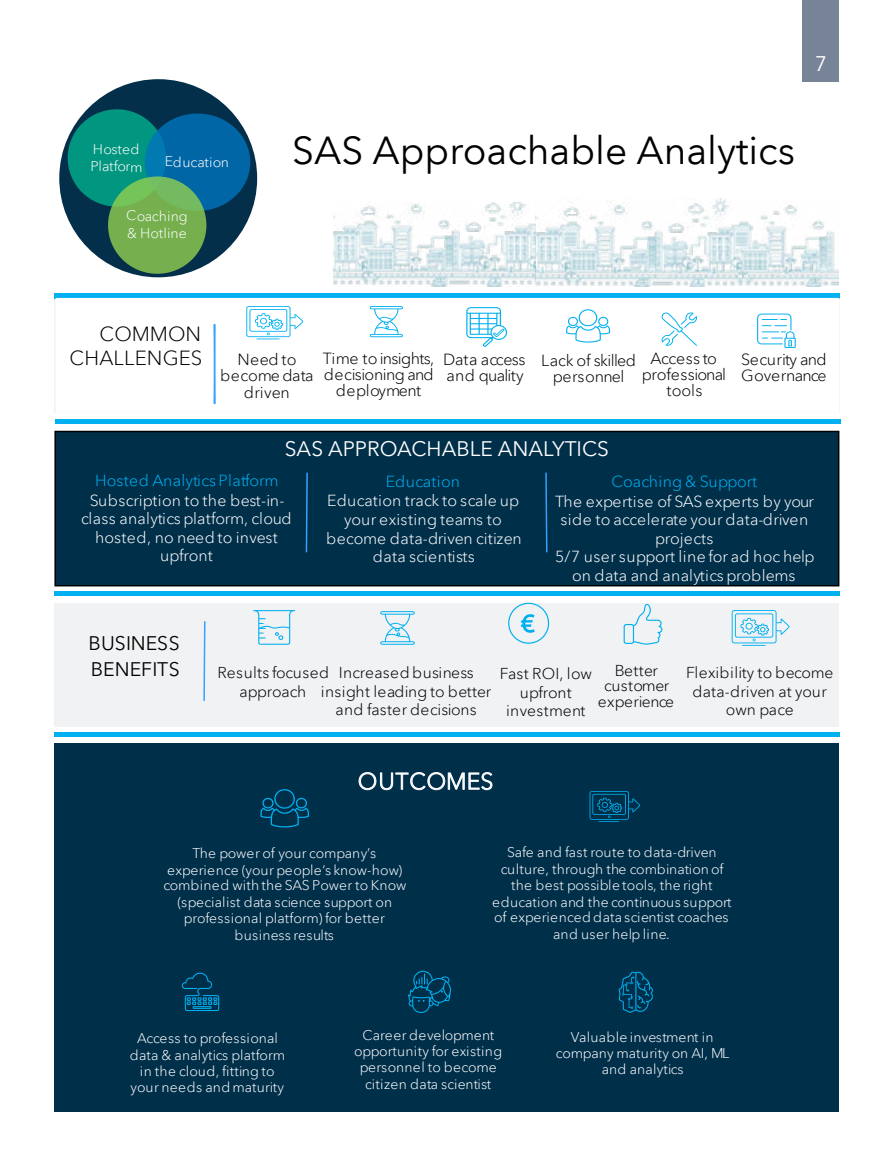
<style>
.page{position:relative;width:893px;height:1170px;background:#fff}
.page>*{position:absolute;margin:0;border:0;box-sizing:border-box;transform-origin:0 0}
.t1{font:39px "Avenir Nextfor SAS";color:#000}
.t2{font:300 22.95px "Avenir Nextfor SAS";letter-spacing:.03em;color:#fff}
.t3{font:21px "Avenir Nextfor SAS";color:#fff}
.t4{font:21px "Avenir Next W1 G";color:#fff}
.t5{font:300 20.4px/23.7px "Avenir Nextfor SAS";letter-spacing:.005em;color:#000;text-align:right}
.t6{font:19.5px/26.4px "Avenir Next W1 G";color:#000}
.t7{font:300 16.05px/18.5px "Avenir Nextfor SAS";letter-spacing:.02em;color:#fff;text-align:center}
.t8{font:300 16.05px/16px "Avenir Nextfor SAS";letter-spacing:-.025em;color:#000;text-align:center}
.t9{font:300 16.05px "Avenir Nextfor SAS";letter-spacing:.005em;color:#00b0f0}
.t10{font:300 16.05px/16px "Avenir Nextfor SAS";letter-spacing:-.005em;color:#000;text-align:center}
.t11{font:300 15.75px/18.3px "Avenir Nextfor SAS";letter-spacing:.005em;color:#000;text-align:center}
.t12{font:300 15.75px/15.8px "Avenir Nextfor SAS";letter-spacing:-.02em;color:#000;text-align:center}
.t13{font:300 14.1px/16.5px "Avenir Nextfor SAS";letter-spacing:.005em;color:#fff;text-align:center}
.t14{font:300 14.1px/17.5px "Avenir Nextfor SAS";letter-spacing:-.015em;color:#fff}
</style>
<div class="page">
<div style="left:803px;top:0;width:36px;height:82px;background:#778497"></div>
<div style="left:54px;top:743px;width:785px;height:369px;background:#002f4a"></div>
<div style="left:55px;top:431px;width:784px;height:154px;background:#002f4a"></div>
<div style="left:54px;top:430px;width:785px;height:156px;border:2px solid #000"></div>
<hr style="left:55px;top:419px;width:785px;height:4px;background:#00b0f0">
<hr style="left:54px;top:591px;width:785px;height:4px;background:#00b0f0">
<hr style="left:54px;top:732px;width:785px;height:4px;background:#00b0f0">
<div style="left:54px;top:293px;width:785px;height:5px;background:#00b0f0"></div>
<div style="left:54px;top:603px;width:785px;height:123px;background:#f1f2f4"></div>
<svg style="left:182px;top:972px;width:37px;height:38px"></svg>
<svg style="left:408px;top:970px;width:43px;height:42px"></svg>
<svg style="left:619px;top:971px;width:34px;height:41px"></svg>
<svg style="left:260px;top:789px;width:49px;height:38px"></svg>
<svg style="left:590px;top:791px;width:50px;height:29px"></svg>
<svg style="left:358px;top:772px;width:135px;height:18px"></svg>
<img style="left:536px;top:198px;width:302px;height:88px">
<img style="left:333px;top:203px;width:203px;height:84px">
<svg style="left:566px;top:309px;width:44px;height:33px"></svg>
<svg style="left:662px;top:312px;width:35px;height:34px"></svg>
<svg style="left:466px;top:307px;width:41px;height:40px"></svg>
<svg style="left:370px;top:306px;width:33px;height:31px"></svg>
<svg style="left:246px;top:306px;width:57px;height:33px"></svg>
<svg style="left:757px;top:313px;width:39px;height:35px"></svg>
<svg style="left:545px;top:472px;width:3px;height:81px"></svg>
<svg style="left:213px;top:324px;width:3px;height:80px"></svg>
<svg style="left:203px;top:621px;width:3px;height:80px"></svg>
<svg style="left:305px;top:472px;width:3px;height:81px"></svg>
<svg style="left:732px;top:610px;width:57px;height:35px"></svg>
<svg style="left:253px;top:610px;width:42px;height:34px"></svg>
<svg style="left:508px;top:602px;width:41px;height:41px"></svg>
<svg style="left:380px;top:611px;width:35px;height:33px"></svg>
<svg style="left:624px;top:603px;width:38px;height:41px"></svg>
<svg style="left:59px;top:79px;width:199px;height:199px"></svg>
<div style="left:67px;top:109px;width:99px;height:98px;background:#00967f;border-radius:50%"></div>
<div style="left:145px;top:113px;width:106px;height:98px;background:#0074be;border-radius:50%;opacity:.8"></div>
<div style="left:108px;top:176px;width:99px;height:98px;background:#92d050;border-radius:50%;opacity:.8"></div>
<p class="t14" style="left:90px;top:140px;width:54px">Hosted<br>Platform</p>
<p class="t13" style="left:165px;top:154px;width:66px">Education</p>
<p class="t13" style="left:126px;top:207px;width:63px;line-height:17.7px;text-align:left">Coaching &amp; Hotline</p>
<h3 class="t4" style="left:815px;top:51px;width:14px">7</h3>
<h1 class="t1" style="left:292px;top:127px;width:504px">SAS Approachable Analytics</h1>
<h3 class="t5" style="left:69px;top:322px;width:134px">COMMON<br>CHALLENGES</h3>
<p class="t8" style="left:323px;top:350px;width:113px">Time to insights, decisioning and deployment</p>
<p class="t10" style="left:220px;top:352px;width:95px">Need to become data driven</p>
<p class="t8" style="left:741px;top:351px;width:87px;text-align:left">Security and<br>Governance</p>
<p class="t8" style="left:541px;top:352px;width:96px">Lack of skilled personnel</p>
<p class="t8" style="left:642px;top:350px;width:86px">Access to professional tools</p>
<p class="t8" style="left:443px;top:351px;width:84px;text-align:left">Data access and quality</p>
<h3 class="t3" style="left:285px;top:436px;width:326px">SAS APPROACHABLE ANALYTICS</h3>
<p class="t9" style="left:95px;top:471px;width:185px">Hosted Analytics Platform</p>
<p class="t7" style="left:81px;top:490px;width:212px">Subscription to the best-in&shy;class analytics platform, cloud hosted, no need to invest upfront</p>
<p class="t9" style="left:386px;top:472px;width:76px">Education</p>
<p class="t7" style="left:326px;top:491px;width:197px">Education track to scale up your existing teams to become data-driven citizen data scientists</p>
<p class="t9" style="left:611px;top:472px;width:147px">Coaching &amp; Support</p>
<p class="t7" style="left:555px;top:491px;width:261px">The expertise of SAS experts by your side to accelerate your data-driven projects<br>5/7 user support line for ad hoc help on data and analytics problems</p>
<h3 class="t6" style="left:88px;top:629px;width:93px">BUSINESS<br>BENEFITS</h3>
<p class="t12" style="left:598px;top:662px;width:78px">Better customer experience</p>
<p class="t11" style="left:321px;top:663px;width:172px">Increased business insight leading to better and faster decisions</p>
<p class="t11" style="left:217px;top:663px;width:113px;line-height:18.9px">Results focused approach</p>
<p class="t11" style="left:686px;top:663px;width:149px">Flexibility to become data-driven at your own pace</p>
<p class="t11" style="left:500px;top:664px;width:94px">Fast ROI, low upfront investment</p>
<h2 class="t2" style="left:358px;top:767px;width:137px">OUTCOMES</h2>
<p class="t13" style="left:163px;top:844px;width:245px">The power of your company’s experience (your people’s know-how) combined with the SAS Power to Know (specialist data science support on professional platform) for better business results</p>
<p class="t13" style="left:492px;top:843px;width:241px">Safe and fast route to data-driven culture, through the combination of the best possible tools, the right education and the continuous support of experienced data scientist coaches and user help line.</p>
<p class="t13" style="left:130px;top:1029px;width:157px">Access to professional data &amp; analytics platform in the cloud, fitting to your needs and maturity</p>
<p class="t13" style="left:354px;top:1026px;width:150px">Career development opportunity for existing personnel to become citizen data scientist</p>
<p class="t13" style="left:556px;top:1028px;width:175px">Valuable investment in company maturity on AI, ML and analytics</p>
</div>
